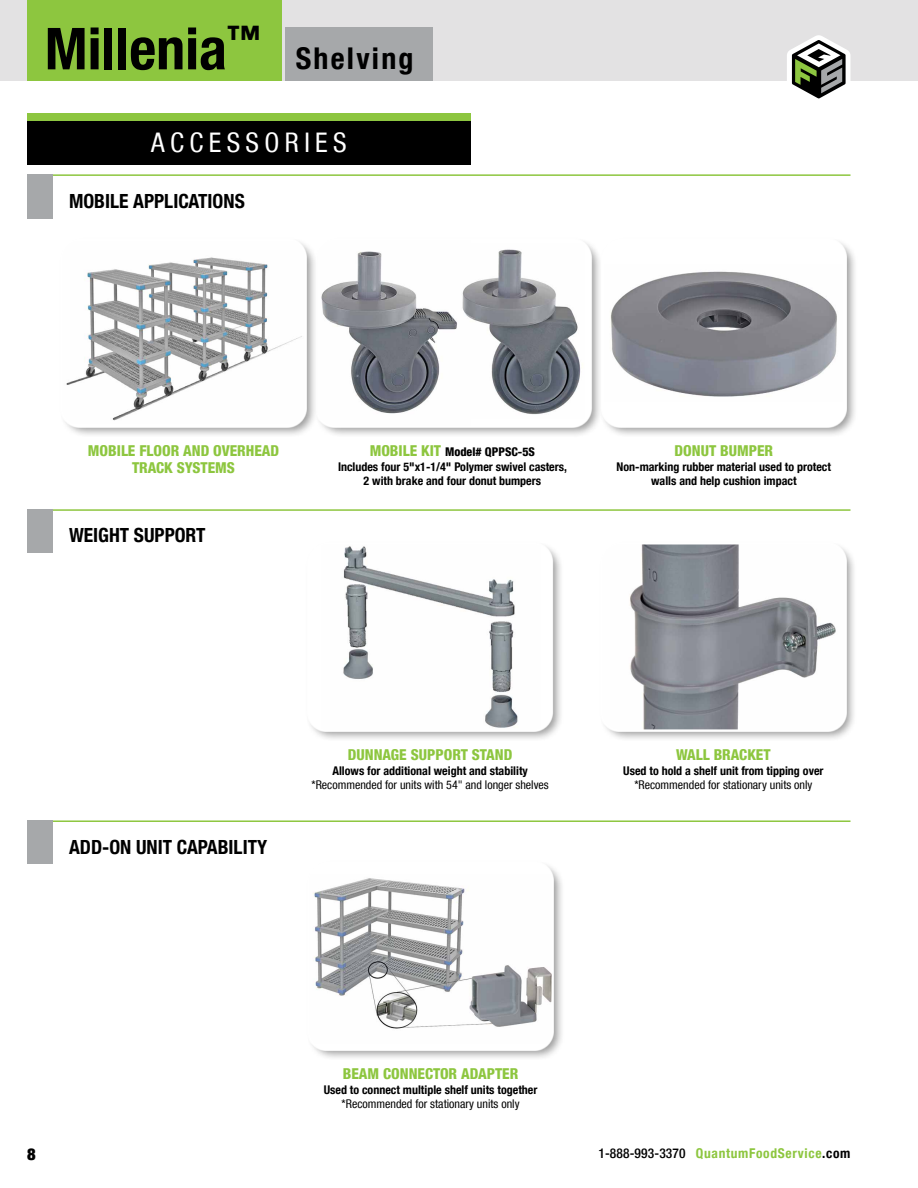
<style>
.page{position:relative;width:918px;height:1188px;background:#fff}
.page>*{position:absolute;margin:0;border:0;box-sizing:border-box;transform-origin:0 0}
.t1{font:700 condensed 57.9px "Helvetica Neue LT Com";color:#000}
.t2{font:700 condensed 30px "Helvetica Neue LT Com";letter-spacing:.075em;color:#000}
.t3{font:condensed 27px "Helvetica Neue LT Com";letter-spacing:.2em;color:#fff}
.t4{font:700 condensed 19.5px "Helvetica Neue LT Com";color:#000}
.t5{font:900 condensed 16.5px "Helvetica Neue LT Com";color:#000}
.t6{font:800 condensed 15px/16.5px "Helvetica Neue LT Com";color:#8dc63f;text-align:center}
.t7{font:700 condensed 13.5px "Helvetica Neue LT Com";letter-spacing:.05em;color:#8dc63f}
.t8{font:700 condensed 12px/14.4px "Helvetica Neue LT Com";color:#000;text-align:center}
.t9{font:condensed 12px "Helvetica Neue LT Com";color:#000}
.s1{font-weight:800;font-size:15px;color:#8dc63f}
.s2{font-weight:800}
.s3{font-weight:500;color:#000}
.s4{color:#000}
</style>
<div class="page">
<div style="left:27px;top:113px;width:444px;height:9px;background:#8dc640"></div>
<div style="left:599px;top:541px;width:259px;height:201px;background:#000;opacity:.4"></div>
<svg style="left:600px;top:542px;width:247px;height:189px"></svg>
<img style="left:602px;top:544px;width:242px;height:185px">
<div style="left:306px;top:860px;width:259px;height:201px;background:#000;opacity:.4"></div>
<div style="left:307px;top:861px;width:247px;height:189px;background:#fff"></div>
<img style="left:313px;top:878px;width:239px;height:165px">
<hr style="left:51px;top:509px;width:800px;height:2px;background:#8dc63f">
<hr style="left:51px;top:820px;width:800px;height:2px;background:#8dc63f">
<div style="left:27px;top:121px;width:444px;height:43px;background:#000"></div>
<hr style="left:27px;top:174px;width:823px;height:2px;background:#8dc63f">
<div style="left:27px;top:174px;width:25px;height:45px;background:#a6a8aa"></div>
<div style="left:27px;top:509px;width:25px;height:44px;background:#a6a8aa"></div>
<div style="left:27px;top:820px;width:25px;height:44px;background:#a6a8aa"></div>
<div style="left:314px;top:237px;width:289px;height:201px;background:#000;opacity:.4"></div>
<div style="left:315px;top:238px;width:277px;height:189px;background:#fff"></div>
<img style="left:319px;top:251px;width:138px;height:174px">
<div style="left:599px;top:237px;width:259px;height:201px;background:#000;opacity:.4"></div>
<div style="left:601px;top:238px;width:246px;height:189px;background:#fff"></div>
<img style="left:610px;top:271px;width:227px;height:126px">
<div style="left:59px;top:237px;width:259px;height:201px;background:#000;opacity:.4"></div>
<div style="left:60px;top:238px;width:247px;height:189px;background:#fff"></div>
<img style="left:65px;top:242px;width:240px;height:182px">
<img style="left:462px;top:249px;width:119px;height:166px">
<div style="left:0;top:0;width:918px;height:81px;background:#e3e2e3"></div>
<div style="left:286px;top:28px;width:147px;height:53px;background:#a6a8aa"></div>
<div style="left:27px;top:0;width:254px;height:81px;background:#8dc63f"></div>
<svg style="left:787px;top:35px;width:63px;height:64px"></svg>
<div style="left:306px;top:541px;width:258px;height:201px;background:#000;opacity:.4"></div>
<div style="left:307px;top:542px;width:246px;height:189px;background:#fff"></div>
<img style="left:343px;top:546px;width:175px;height:182px">
<h1 class="t1" style="left:45px;top:14px;width:217px">Millenia<sup>™</sup></h1>
<h2 class="t2" style="left:296px;top:40px;width:119px">Shelving</h2>
<h3 class="t3" style="left:151px;top:127px;width:197px">ACCESSORIES</h3>
<h3 class="t4" style="left:69px;top:190px;width:177px">MOBILE APPLICATIONS</h3>
<p class="t6" style="left:88px;top:442px;width:193px">MOBILE FLOOR AND OVERHEAD<br>TRACK SYSTEMS</p>
<h3 class="t4" style="left:69px;top:523px;width:138px">WEIGHT SUPPORT</h3>
<p class="t8" style="left:338px;top:445px;width:230px"><span class="s1">MOBILE KIT</span> <span class="s2">Model# QPPSC-5S<br></span>Includes four 5"x1-1/4" Polymer swivel casters,<br>2 with brake and four donut bumpers</p>
<p class="t6" style="left:675px;top:442px;width:100px">DONUT BUMPER</p>
<p class="t8" style="left:617px;top:459px;width:216px">Non-marking rubber material used to protect walls and help cushion impact</p>
<h3 class="t4" style="left:69px;top:836px;width:200px">ADD-ON UNIT CAPABILITY</h3>
<p class="t6" style="left:348px;top:747px;width:166px">DUNNAGE SUPPORT STAND</p>
<p class="t8" style="left:332px;top:763px;width:197px">Allows for additional weight and stability</p>
<p class="t9" style="left:311px;top:778px;width:239px">*Recommended for units with 54" and longer shelves</p>
<p class="t6" style="left:676px;top:747px;width:96px">WALL BRACKET</p>
<p class="t8" style="left:623px;top:763px;width:202px">Used to hold a shelf unit from tipping over</p>
<p class="t9" style="left:634px;top:778px;width:179px">*Recommended for stationary units only</p>
<p class="t6" style="left:343px;top:1066px;width:177px">BEAM CONNECTOR ADAPTER</p>
<p class="t8" style="left:324px;top:1082px;width:215px">Used to connect multiple shelf units together</p>
<p class="t9" style="left:342px;top:1097px;width:179px">*Recommended for stationary units only</p>
<h3 class="t5" style="left:27px;top:1145px;width:10px">8</h3>
<p class="t7" style="left:598px;top:1145px;width:254px"><span class="s3">1-888-993-3370</span> QuantumFoodService<span class="s4">.com</span></p>
</div>
